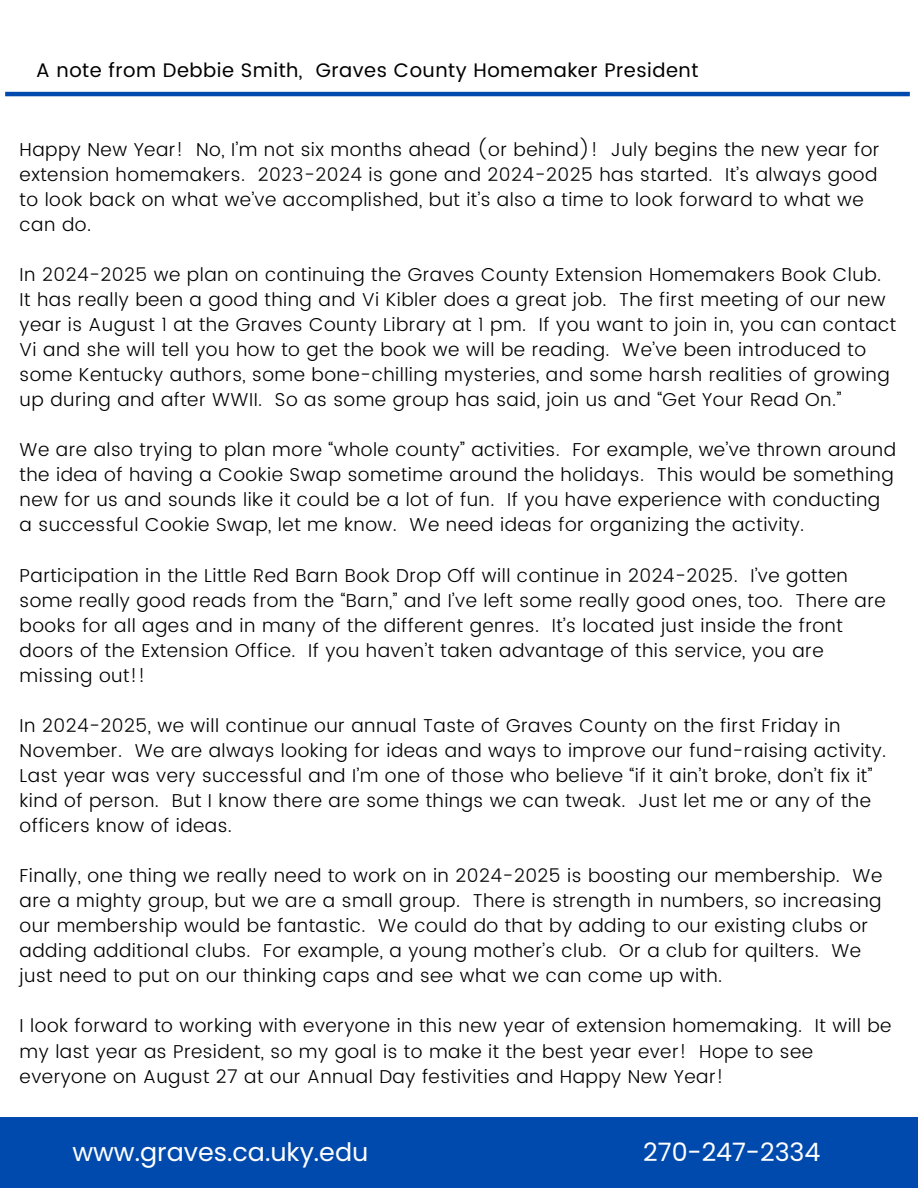
<style>
.page{position:relative;width:918px;height:1188px;background:#fff}
.page>*{position:absolute;margin:0;border:0;box-sizing:border-box;transform-origin:0 0}
.t1{font:25.35px "Poppins";color:#fff}
.t2{font:19.65px "Poppins";letter-spacing:.025em;color:#000}
.t3{font:300 18.75px/25px "Poppins";letter-spacing:.025em;color:#000}
</style>
<div class="page">
<div style="left:0;top:1118px;width:918px;height:70px;background:#004aad"></div>
<hr style="left:5px;top:92px;width:905px;height:4px;background:#004aad">
<p class="t2" style="left:36px;top:58px;width:664px">A note from Debbie Smith, Graves County Homemaker President</p>
<p class="t3" style="left:20px;top:137px;width:861px">Happy New Year! No, I’m not six months ahead (or behind)! July begins the new year for extension homemakers. 2023-2024 is gone and 2024-2025 has started. It’s always good to look back on what we’ve accomplished, but it’s also a time to look forward to what we can do.</p>
<p class="t3" style="left:20px;top:262px;width:878px">In 2024-2025 we plan on continuing the Graves County Extension Homemakers Book Club.<br>It has really been a good thing and Vi Kibler does a great job. The first meeting of our new year is August 1 at the Graves County Library at 1 pm. If you want to join in, you can contact Vi and she will tell you how to get the book we will be reading. We’ve been introduced to some Kentucky authors, some bone-chilling mysteries, and some harsh realities of growing up during and after WWII. So as some group has said, join us and “Get Your Read On.”</p>
<p class="t3" style="left:20px;top:437px;width:878px">We are also trying to plan more “whole county” activities. For example, we’ve thrown around the idea of having a Cookie Swap sometime around the holidays. This would be something new for us and sounds like it could be a lot of fun. If you have experience with conducting a successful Cookie Swap, let me know. We need ideas for organizing the activity.</p>
<p class="t3" style="left:20px;top:563px;width:868px">Participation in the Little Red Barn Book Drop Off will continue in 2024-2025. I’ve gotten some really good reads from the “Barn,” and I’ve left some really good ones, too. There are books for all ages and in many of the different genres. It’s located just inside the front doors of the Extension Office. If you haven’t taken advantage of this service, you are missing out!!</p>
<p class="t3" style="left:20px;top:713px;width:868px">In 2024-2025, we will continue our annual Taste of Graves County on the first Friday in November. We are always looking for ideas and ways to improve our fund-raising activity.<br>Last year was very successful and I’m one of those who believe “if it ain’t broke, don’t fix it” kind of person. But I know there are some things we can tweak. Just let me or any of the officers know of ideas.</p>
<p class="t3" style="left:20px;top:863px;width:864px">Finally, one thing we really need to work on in 2024-2025 is boosting our membership. We are a mighty group, but we are a small group. There is strength in numbers, so increasing our membership would be fantastic. We could do that by adding to our existing clubs or adding additional clubs. For example, a young mother’s club. Or a club for quilters. We just need to put on our thinking caps and see what we can come up with.</p>
<p class="t3" style="left:20px;top:1013px;width:873px">I look forward to working with everyone in this new year of extension homemaking. It will be my last year as President, so my goal is to make it the best year ever! Hope to see everyone on August 27 at our Annual Day festivities and Happy New Year!</p>
<h1 class="t1" style="left:72px;top:1135px;width:298px">www.graves.ca.uky.edu</h1>
<h1 class="t1" style="left:643px;top:1135px;width:179px">270-247-2334</h1>
</div>
